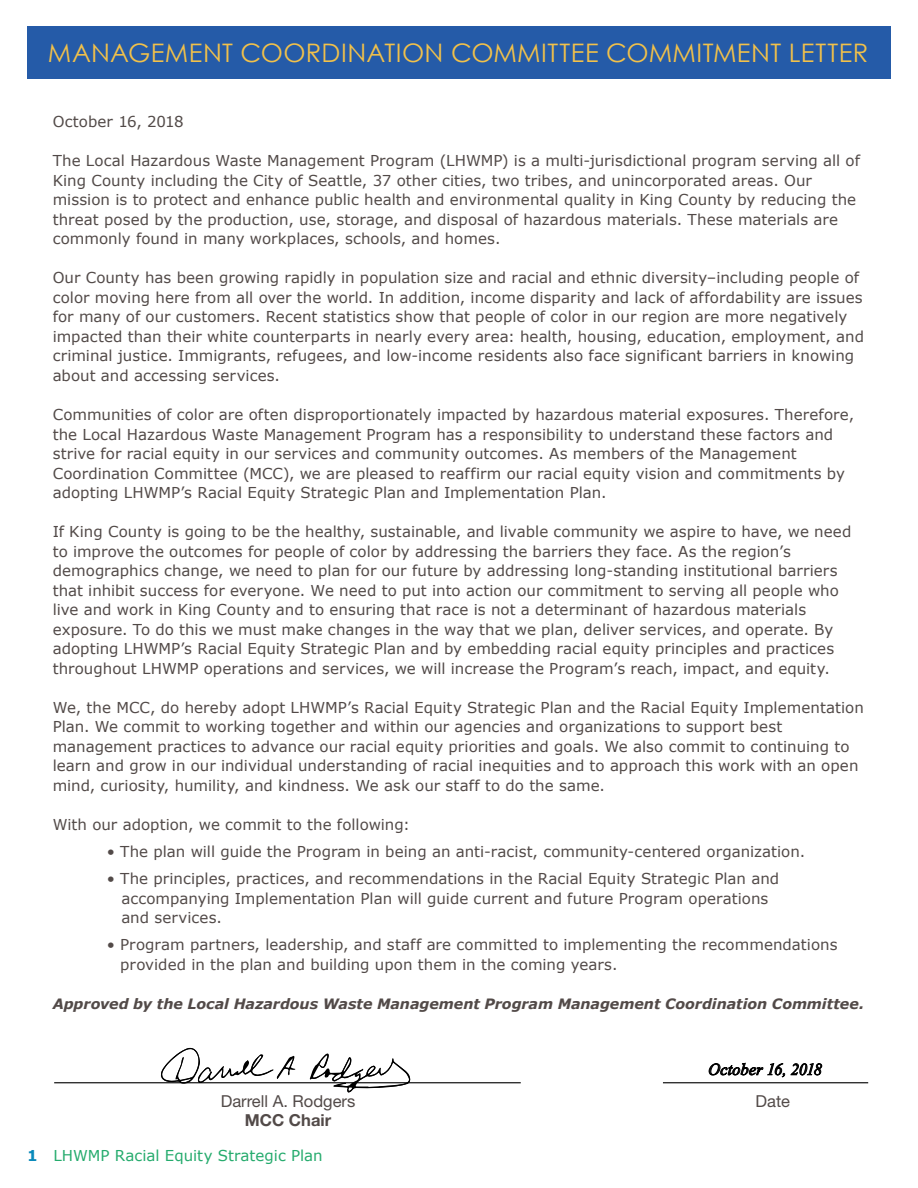
<style>
.page{position:relative;width:918px;height:1188px;background:#fff}
.page>*{position:absolute;margin:0;border:0;box-sizing:border-box;transform-origin:0 0}
.t1{font:25.5px "Century Gothic";letter-spacing:.01em;color:#f2c14a}
.t2{font:16.5px "Helvetica Neue LT Std";color:#524a48}
.t3{font:italic 16.5px "Times New Roman";color:#000}
.t4{font:700 16.5px "Helvetica Neue LT Std";color:#524a48}
.t5{font:15px/19.5px "Verdana";color:#524a48}
.t6{font:15px "Verdana";color:#25ab6d}
.t7{font:italic 700 14.25px "Verdana";letter-spacing:-.005em;color:#524a48}
.s1{font-weight:700;color:#0a8abb}
</style>
<div class="page">
<div style="left:27px;top:26px;width:864px;height:53px;background:#255ba8"></div>
<hr style="left:54px;top:1082px;width:467px;height:1px;background:#000">
<hr style="left:663px;top:1082px;width:205px;height:1px;background:#000">
<svg style="left:709px;top:1063px;width:76px;height:14px"></svg>
<svg style="left:791px;top:1063px;width:31px;height:12px"></svg>
<svg style="left:310px;top:1053px;width:100px;height:39px"></svg>
<svg style="left:161px;top:1048px;width:134px;height:36px"></svg>
<h1 class="t1" style="left:48px;top:37px;width:822px">MANAGEMENT COORDINATION COMMITTEE COMMITMENT LETTER</h1>
<p class="t5" style="left:53px;top:112px;width:133px">October 16, 2018</p>
<p class="t5" style="left:53px;top:151px;width:809px">The Local Hazardous Waste Management Program (LHWMP) is a multi-jurisdictional program serving all of King County including the City of Seattle, 37 other cities, two tribes, and unincorporated areas. Our mission is to protect and enhance public health and environmental quality in King County by reducing the threat posed by the production, use, storage, and disposal of hazardous materials. These materials are commonly found in many workplaces, schools, and homes.</p>
<p class="t5" style="left:53px;top:268px;width:813px">Our County has been growing rapidly in population size and racial and ethnic diversity–including people of color moving here from all over the world. In addition, income disparity and lack of affordability are issues for many of our customers. Recent statistics show that people of color in our region are more negatively impacted than their white counterparts in nearly every area: health, housing, education, employment, and criminal justice. Immigrants, refugees, and low-income residents also face significant barriers in knowing about and accessing services.</p>
<p class="t5" style="left:53px;top:405px;width:803px">Communities of color are often disproportionately impacted by hazardous material exposures. Therefore, the Local Hazardous Waste Management Program has a responsibility to understand these factors and strive for racial equity in our services and community outcomes. As members of the Management Coordination Committee (MCC), we are pleased to reaffirm our racial equity vision and commitments by adopting LHWMP’s Racial Equity Strategic Plan and Implementation Plan.</p>
<p class="t5" style="left:53px;top:522px;width:800px">If King County is going to be the healthy, sustainable, and livable community we aspire to have, we need to improve the outcomes for people of color by addressing the barriers they face. As the region’s demographics change, we need to plan for our future by addressing long-standing institutional barriers that inhibit success for everyone. We need to put into action our commitment to serving all people who live and work in King County and to ensuring that race is not a determinant of hazardous materials exposure. To do this we must make changes in the way that we plan, deliver services, and operate. By adopting LHWMP’s Racial Equity Strategic Plan and by embedding racial equity principles and practices throughout LHWMP operations and services, we will increase the Program’s reach, impact, and equity.</p>
<p class="t5" style="left:53px;top:698px;width:813px">We, the MCC, do hereby adopt LHWMP’s Racial Equity Strategic Plan and the Racial Equity Implementation Plan. We commit to working together and within our agencies and organizations to support best management practices to advance our racial equity priorities and goals. We also commit to continuing to learn and grow in our individual understanding of racial inequities and to approach this work with an open mind, curiosity, humility, and kindness. We ask our staff to do the same.</p>
<p class="t5" style="left:53px;top:815px;width:359px">With our adoption, we commit to the following:</p>
<p class="t5" style="left:107px;top:842px;width:700px">• The plan will guide the Program in being an anti-racist, community-centered organization.</p>
<p class="t5" style="left:121px;top:869px;width:659px;text-indent:-15px">• The principles, practices, and recommendations in the Racial Equity Strategic Plan and accompanying Implementation Plan will guide current and future Program operations and services.</p>
<p class="t5" style="left:120px;top:935px;width:719px;text-indent:-14px">• Program partners, leadership, and staff are committed to implementing the recommendations provided in the plan and building upon them in the coming years.</p>
<p class="t7" style="left:53px;top:993px;width:813px">Approved by the Local Hazardous Waste Management Program Management Coordination Committee.</p>
<p class="t2" style="left:221px;top:1091px;width:136px">Darrell A. Rodgers</p>
<p class="t4" style="left:245px;top:1110px;width:88px">MCC Chair</p>
<p class="t6" style="left:27px;top:1146px;width:297px"><span class="s1">1</span> LHWMP Racial Equity Strategic Plan</p>
<p class="t3" style="left:708px;top:1058px;width:115px">October 16, 2018</p>
<p class="t2" style="left:756px;top:1091px;width:36px">Date</p>
</div>
